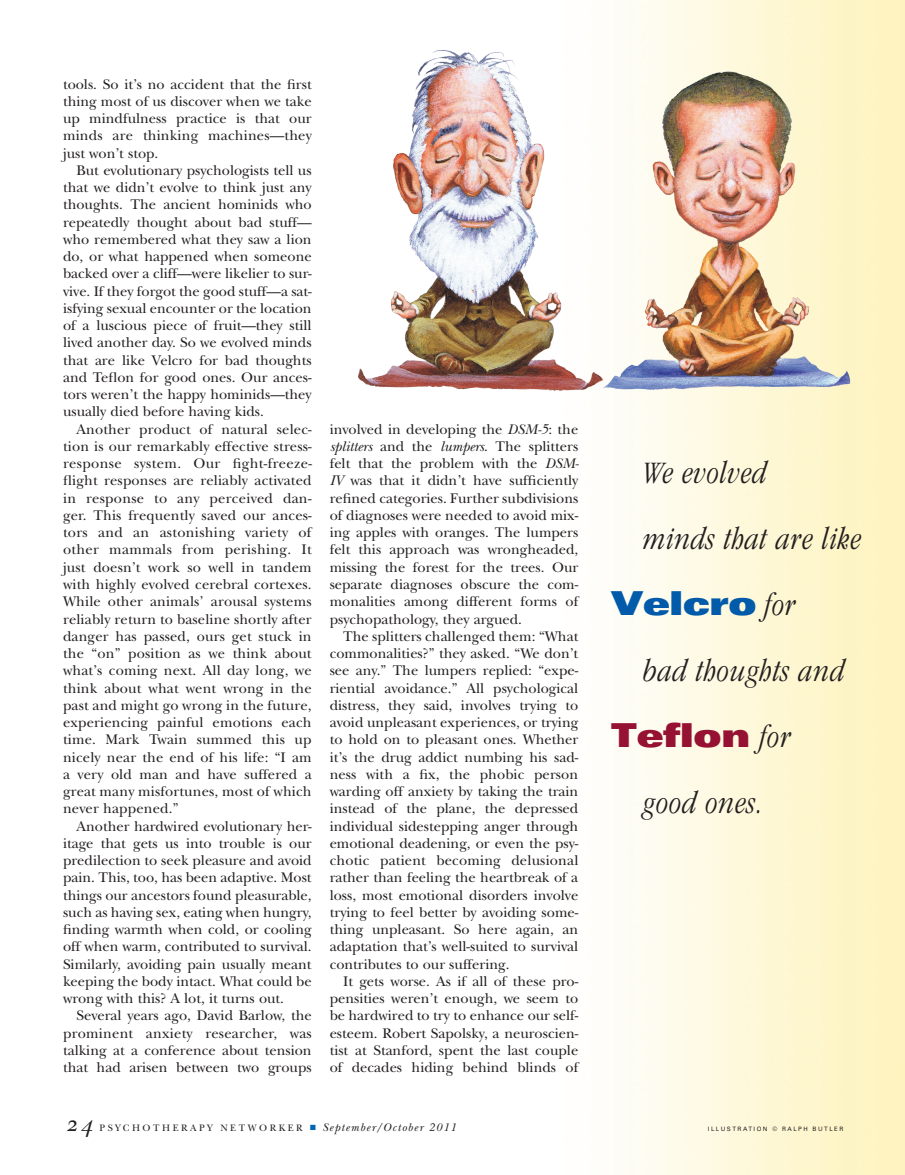
<style>
.page{position:relative;width:905px;height:1175px;background:#fff}
.page>*{position:absolute;margin:0;border:0;box-sizing:border-box;transform-origin:0 0}
.Paragraph_Style_3{font:900 expanded 33px "Univers";letter-spacing:-.025em;color:#015aaa}
.Paragraph_Style_3-2{font:900 expanded 33px "Univers";color:#951233}
.Paragraph_Style_3-3{font:italic 300 condensed 32.25px/66px "Garamond";letter-spacing:.025em;color:#231f20}
.t1{font:24px "New Baskerville Italic Os F";color:#231f20}
.Feature_Body{font:14.55px/17.2px "New Baskerville";color:#231f20;text-align:justify}
.t2{font:9.75px "New Baskerville";letter-spacing:.26em;color:#231f20}
.t3{font:6px "Univers";letter-spacing:.25em;color:#231f20}
.s1{font-style:italic}
.s2{font-family:"Garamond";font-weight:300;font-style:italic;font-stretch:condensed;font-size:32.25px;color:#231f20}
.s3{color:#0166b3}
.s4{font-style:italic;font-size:11.7px}
</style>
<div class="page">
<img style="left:358px;top:32px;width:518px;height:377px">
<p class="Feature_Body" style="left:63px;top:75px;width:250px">tools. So it’s no accident that the first thing most of us discover when we take up mindfulness practice is that our minds are thinking machines—they just won’t stop.</p>
<p class="Feature_Body" style="left:63px;top:162px;width:250px;text-indent:14px">But evolutionary psychologists tell us that we didn’t evolve to think just any thoughts. The ancient hominids who repeatedly thought about bad stuff— who remembered what they saw a lion do, or what happened when someone backed over a cliff—were likelier to sur&shy;vive. If they forgot the good stuff—a sat&shy;isfying sexual encounter or the location of a luscious piece of fruit—they still lived another day. So we evolved minds that are like Velcro for bad thoughts and Teflon for good ones. Our ances&shy;tors weren’t the happy hominids—they usually died before having kids.</p>
<p class="Feature_Body" style="left:63px;top:420px;width:250px;text-indent:14px">Another product of natural selec&shy;tion is our remarkably effective stress&shy;response system. Our fight-freeze&shy;flight responses are reliably activated in response to any perceived dan&shy;ger. This frequently saved our ances&shy;tors and an astonishing variety of other mammals from perishing. It just doesn’t work so well in tandem with highly evolved cerebral cortexes.<br>While other animals’ arousal systems reliably return to baseline shortly after danger has passed, ours get stuck in the “on” position as we think about what’s coming next. All day long, we think about what went wrong in the past and might go wrong in the future, experiencing painful emotions each time. Mark Twain summed this up nicely near the end of his life: “I am a very old man and have suffered a great many misfortunes, most of which never happened.”</p>
<p class="Feature_Body" style="left:63px;top:817px;width:250px;text-indent:14px">Another hardwired evolutionary her&shy;itage that gets us into trouble is our predilection to seek pleasure and avoid pain. This, too, has been adaptive. Most things our ancestors found pleasurable, such as having sex, eating when hungry, finding warmth when cold, or cooling off when warm, contributed to survival.<br>Similarly, avoiding pain usually meant keeping the body intact. What could be wrong with this? A lot, it turns out.</p>
<p class="Feature_Body" style="left:63px;top:1007px;width:250px;text-indent:14px">Several years ago, David Barlow, the prominent anxiety researcher, was talking at a conference about tension that had arisen between two groups</p>
<p class="Feature_Body" style="left:330px;top:420px;width:251px">involved in developing the <span class="s1">DSM-5</span>: the <span class="s1">splitters</span> and the <span class="s1">lumpers</span>. The splitters felt that the problem with the <span class="s1">DSM-IV</span> was that it didn’t have sufficiently refined categories. Further subdivisions of diagnoses were needed to avoid mix&shy;ing apples with oranges. The lumpers felt this approach was wrongheaded, missing the forest for the trees. Our separate diagnoses obscure the com&shy;monalities among different forms of psychopathology, they argued.</p>
<p class="Feature_Body" style="left:330px;top:627px;width:250px;text-indent:14px">The splitters challenged them: “What commonalities?” they asked. “We don’t see any.” The lumpers replied: “expe&shy;riential avoidance.” All psychological distress, they said, involves trying to avoid unpleasant experiences, or trying to hold on to pleasant ones. Whether it’s the drug addict numbing his sad&shy;ness with a fix, the phobic person warding off anxiety by taking the train instead of the plane, the depressed individual sidestepping anger through emotional deadening, or even the psy&shy;chotic patient becoming delusional rather than feeling the heartbreak of a loss, most emotional disorders involve trying to feel better by avoiding some&shy;thing unpleasant. So here again, an adaptation that’s well-suited to survival contributes to our suffering.</p>
<p class="Feature_Body" style="left:330px;top:972px;width:250px;text-indent:14px">It gets worse. As if all of these pro&shy;pensities weren’t enough, we seem to be hardwired to try to enhance our self&shy;esteem. Robert Sapolsky, a neuroscien&shy;tist at Stanford, spent the last couple of decades hiding behind blinds of</p>
<p class="Paragraph_Style_3-3" style="left:643px;top:440px;width:220px">We evolved<br>minds that are like</p>
<p class="Paragraph_Style_3" style="left:610px;top:584px;width:187px">Velcro <span class="s2">for</span></p>
<p class="Paragraph_Style_3-3" style="left:643px;top:638px;width:203px">bad thoughts and</p>
<p class="Paragraph_Style_3-2" style="left:610px;top:716px;width:182px">Teflon <span class="s2">for</span></p>
<p class="Paragraph_Style_3-3" style="left:643px;top:770px;width:122px">good ones.</p>
<h3 class="t1" style="left:64px;top:1109px;width:30px">24</h3>
<p class="t2" style="left:99px;top:1122px;width:358px">PSYCHOTHERAPY NETWORKER <span class="s3">■</span> <span class="s4">September/October 2011</span></p>
<p class="t3" style="left:708px;top:1125px;width:137px">ILLUSTRATION © RALPH BUTLER</p>
</div>
